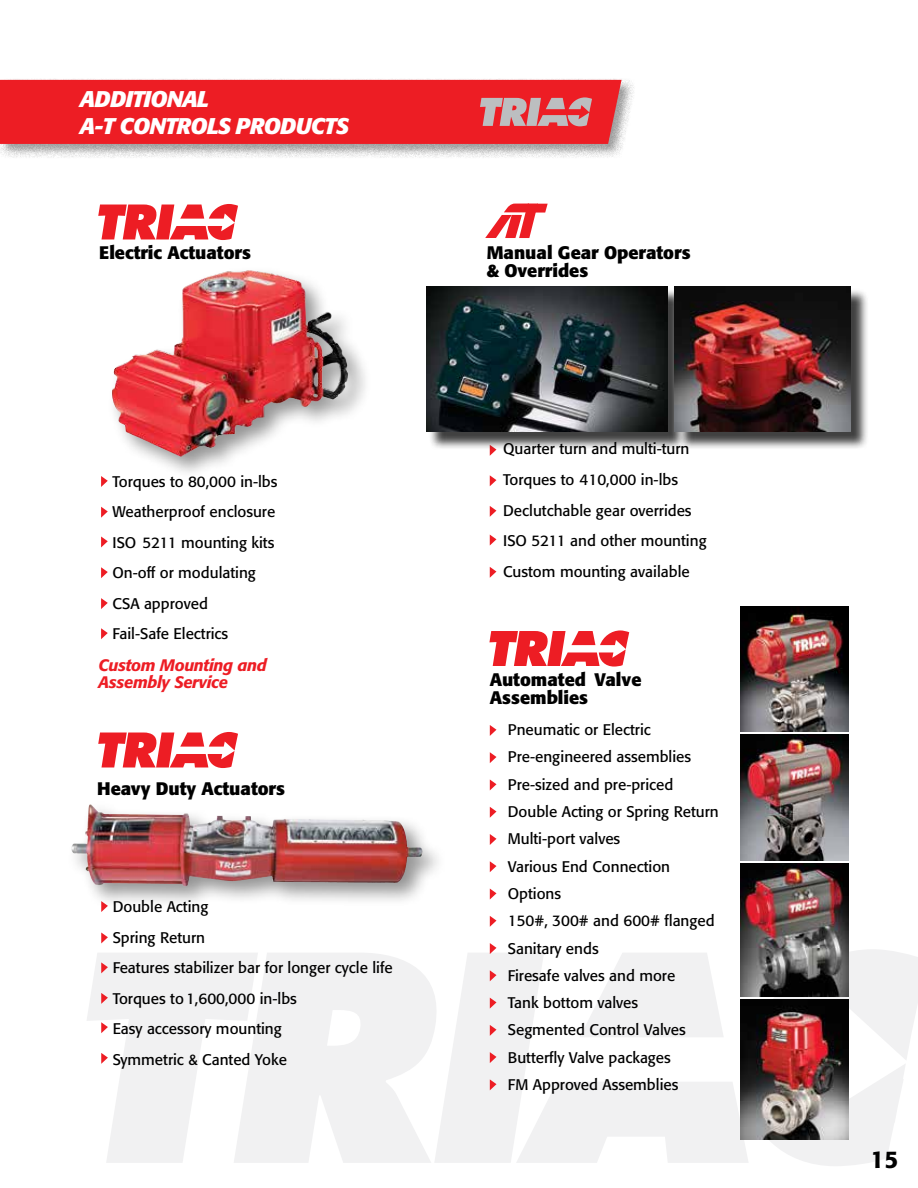
<style>
.page{position:relative;width:918px;height:1188px;background:#fff}
.page>*{position:absolute;margin:0;border:0;box-sizing:border-box;transform-origin:0 0}
.t1{font:500 24px "Formata";color:#000}
.t2{font:italic 700 22.5px/27px "Formata";letter-spacing:-.02em;color:#fff}
.t3{font:700 18px/18px "Formata";color:#000}
.t4{font:italic 500 16.5px/16.5px "Formata";letter-spacing:-.02em;color:#ed1d24}
.t5{font:15.3px/27.3px "Formata";color:#000}
</style>
<div class="page">
<svg style="left:258px;top:953px;width:176px;height:210px;fill:#f1f1f2"></svg>
<svg style="left:101px;top:476px;width:7px;height:11px"></svg>
<svg style="left:101px;top:507px;width:7px;height:11px"></svg>
<svg style="left:101px;top:537px;width:7px;height:10px"></svg>
<svg style="left:101px;top:567px;width:7px;height:11px"></svg>
<svg style="left:101px;top:598px;width:7px;height:11px"></svg>
<svg style="left:101px;top:628px;width:7px;height:11px"></svg>
<svg style="left:98px;top:204px;width:140px;height:36px"></svg>
<svg style="left:490px;top:450px;width:6px;height:6px"></svg>
<svg style="left:490px;top:475px;width:6px;height:11px"></svg>
<svg style="left:490px;top:506px;width:6px;height:11px"></svg>
<svg style="left:490px;top:535px;width:6px;height:11px"></svg>
<svg style="left:490px;top:567px;width:6px;height:11px"></svg>
<svg style="left:490px;top:725px;width:6px;height:11px"></svg>
<svg style="left:490px;top:752px;width:6px;height:11px"></svg>
<svg style="left:490px;top:779px;width:6px;height:11px"></svg>
<svg style="left:490px;top:807px;width:6px;height:11px"></svg>
<svg style="left:490px;top:834px;width:6px;height:11px"></svg>
<svg style="left:490px;top:861px;width:6px;height:11px"></svg>
<svg style="left:490px;top:889px;width:6px;height:11px"></svg>
<svg style="left:490px;top:916px;width:6px;height:11px"></svg>
<svg style="left:434px;top:943px;width:484px;height:223px"></svg>
<svg style="left:485px;top:204px;width:63px;height:34px"></svg>
<svg style="left:489px;top:630px;width:140px;height:37px"></svg>
<svg style="left:98px;top:732px;width:140px;height:36px"></svg>
<svg style="left:101px;top:933px;width:7px;height:10px"></svg>
<svg style="left:87px;top:953px;width:171px;height:210px"></svg>
<div style="left:0;top:78px;width:636px;height:80px;background:#000;opacity:.4"></div>
<svg style="left:0;top:80px;width:622px;height:64px;background:#e9272d"></svg>
<div style="left:428px;top:288px;width:258px;height:162px;background:#000;opacity:.75"></div>
<img style="left:426px;top:286px;width:241px;height:145px">
<div style="left:677px;top:288px;width:193px;height:162px;background:#000;opacity:.75"></div>
<img style="left:675px;top:286px;width:176px;height:145px">
<img style="left:741px;top:606px;width:107px;height:126px">
<img style="left:741px;top:734px;width:107px;height:127px">
<img style="left:741px;top:863px;width:107px;height:133px">
<img style="left:741px;top:999px;width:107px;height:141px">
<div style="left:107px;top:265px;width:265px;height:215px;background:#000;opacity:.42"></div>
<img style="left:111px;top:270px;width:166px;height:187px">
<div style="left:67px;top:800px;width:379px;height:110px;background:#000;opacity:.42"></div>
<img style="left:71px;top:804px;width:20px;height:52px">
<h2 class="t2" style="left:80px;top:85px;width:270px">ADDITIONAL<br>A-T CONTROLS PRODUCTS</h2>
<p class="t3" style="left:99px;top:243px;width:153px">Electric Actuators</p>
<p class="t5" style="left:113px;top:466px;width:167px;line-height:30.6px">Torques to 80,000 in-lbs<br>Weatherproof enclosure<br>ISO 5211 mounting kits<br>On-off or modulating<br>CSA approved<br>Fail-Safe Electrics</p>
<p class="t4" style="left:99px;top:657px;width:170px">Custom Mounting and<br>Assembly Service</p>
<p class="t3" style="left:97px;top:779px;width:189px">Heavy Duty Actuators</p>
<p class="t5" style="left:113px;top:891px;width:282px;line-height:30.6px">Double Acting<br>Spring Return<br>Features stabilizer bar for longer cycle life<br>Torques to1,600,000 in-lbs<br>Easy accessory mounting<br>Symmetric &amp; Canted Yoke</p>
<p class="t3" style="left:487px;top:243px;width:205px">Manual Gear Operators &amp; Overrides</p>
<p class="t5" style="left:503px;top:434px;width:205px;line-height:30.5px">Quarter turn and multi-turn<br>Torques to 410,000 in-lbs<br>Declutchable gear overrides<br>ISO 5211 and other mounting<br>Custom mounting available</p>
<p class="t3" style="left:490px;top:671px;width:153px">Automated Valve<br>Assemblies</p>
<p class="t5" style="left:508px;top:716px;width:213px">Pneumatic or Electric<br>Pre-engineered assemblies<br>Pre-sized and pre-priced<br>Double Acting or Spring Return<br>Multi-port valves<br>Various End Connection<br>Options<br>150#, 300# and 600# flanged<br>Sanitary ends<br>Firesafe valves and more<br>Tank bottom valves<br>Segmented Control Valves<br>Butterfly Valve packages<br>FM Approved Assemblies</p>
<h1 class="t1" style="left:870px;top:1145px;width:29px">15</h1>
</div>
